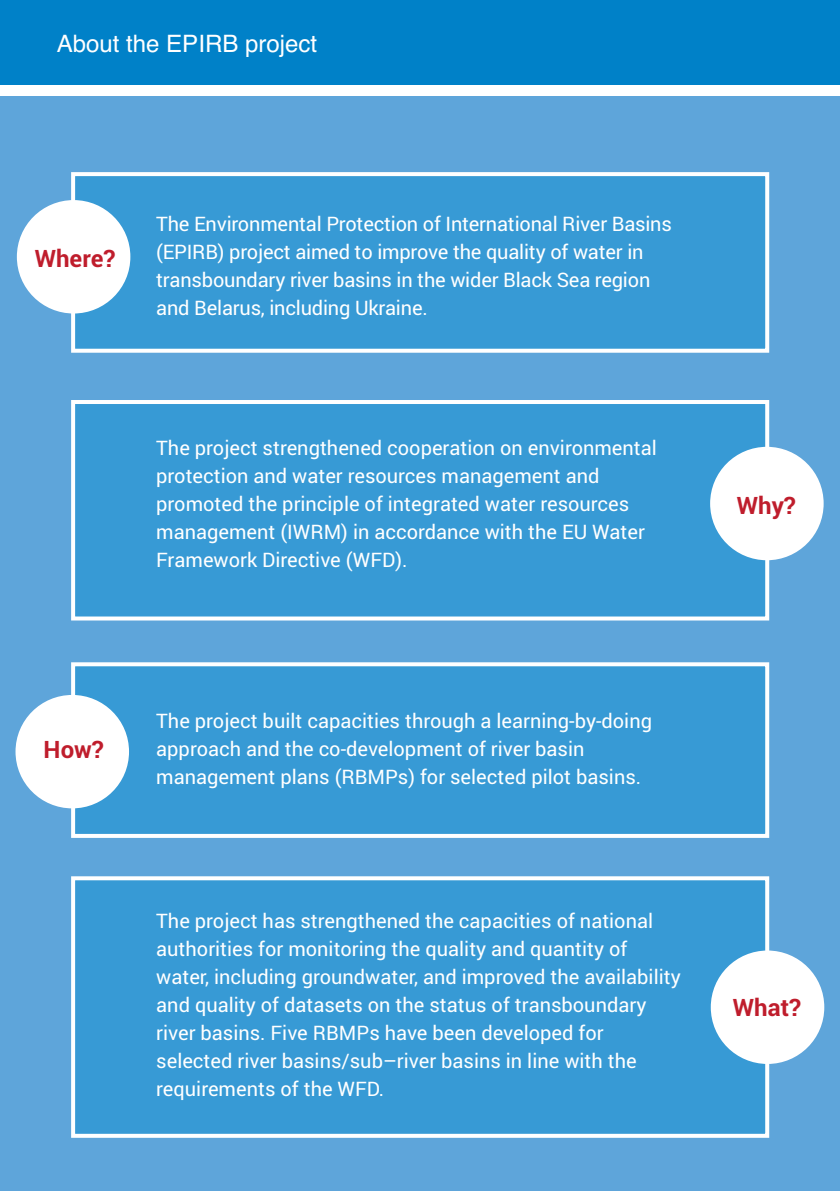
<style>
.page{position:relative;width:840px;height:1191px;background:#fff}
.page>*{position:absolute;margin:0;border:0;box-sizing:border-box;transform-origin:0 0}
.t1{font:24px "Helvetica";color:#fff}
.t2{font:700 24px "Roboto";color:#bf1d2c}
.t3{font:20px/28px "Roboto";color:#fff}
</style>
<div class="page">
<div style="left:0;top:96px;width:839px;height:1095px;background:#5ea5da"></div>
<div style="left:75px;top:666px;width:689px;height:168px;background:#379ad5"></div>
<div style="left:71px;top:662px;width:697px;height:176px;border:4px solid #fff"></div>
<div style="left:75px;top:404px;width:689px;height:212px;background:#379ad5"></div>
<div style="left:71px;top:400px;width:697px;height:220px;border:4px solid #fff"></div>
<div style="left:0;top:0;width:839px;height:85px;background:#0081c8"></div>
<div style="left:75px;top:176px;width:689px;height:173px;background:#379ad5"></div>
<div style="left:71px;top:172px;width:697px;height:181px;border:4px solid #fff"></div>
<div style="left:75px;top:880px;width:689px;height:253px;background:#379ad5"></div>
<div style="left:71px;top:876px;width:697px;height:261px;border:4px solid #fff"></div>
<div style="left:17px;top:200px;width:113px;height:113px;background:#fff;border-radius:50%"></div>
<div style="left:709px;top:447px;width:114px;height:113px;background:#fff;border-radius:50%"></div>
<div style="left:710px;top:950px;width:113px;height:114px;background:#fff;border-radius:50%"></div>
<div style="left:16px;top:695px;width:113px;height:113px;background:#fff;border-radius:50%"></div>
<p class="t1" style="left:57px;top:30px;width:262px">About the EPIRB project</p>
<p class="t2" style="left:35px;top:245px;width:82px">Where?</p>
<p class="t3" style="left:156px;top:210px;width:517px">The Environmental Protection of International River Basins (EPIRB) project aimed to improve the quality of water in transboundary river basins in the wider Black Sea region and Belarus, including Ukraine.</p>
<p class="t3" style="left:156px;top:434px;width:502px">The project strengthened cooperation on environmental protection and water resources management and promoted the principle of integrated water resources management (IWRM) in accordance with the EU Water Framework Directive (WFD).</p>
<p class="t2" style="left:736px;top:491px;width:61px">Why?</p>
<p class="t2" style="left:44px;top:735px;width:62px">How?</p>
<p class="t3" style="left:156px;top:706px;width:497px">The project built capacities through a learning-by-doing approach and the co-development of river basin management plans (RBMPs) for selected pilot basins.</p>
<p class="t3" style="left:156px;top:907px;width:525px">The project has strengthened the capacities of national authorities for monitoring the quality and quantity of water, including groundwater, and improved the availability and quality of datasets on the status of transboundary river basins. Five RBMPs have been developed for selected river basins/sub–river basins in line with the requirements of the WFD.</p>
<p class="t2" style="left:732px;top:993px;width:70px">What?</p>
</div>
